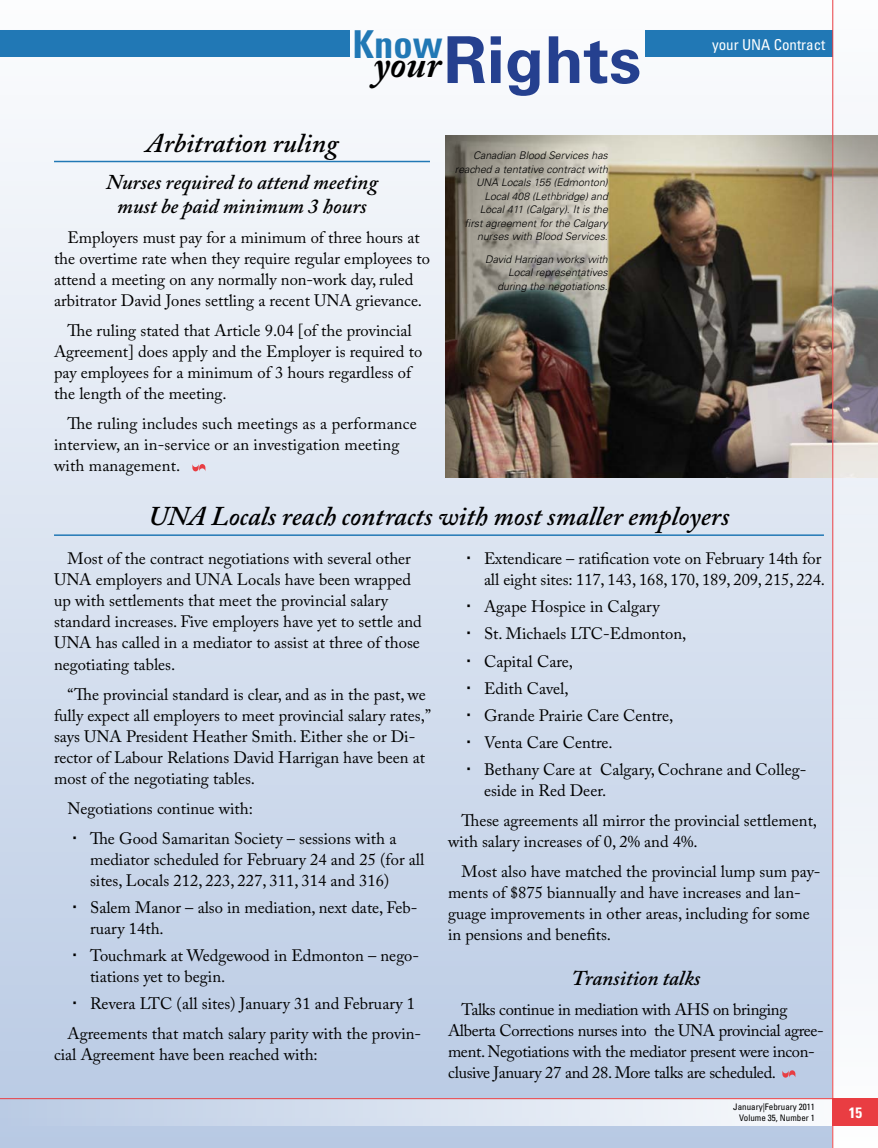
<style>
.page{position:relative;width:878px;height:1148px;background:#fff}
.page>*{position:absolute;margin:0;border:0;box-sizing:border-box;transform-origin:0 0}
.t1{font:700 64.65px "Univers";color:#25408f}
.t2{font:700 condensed 38.4px "Univers";color:#2178b5}
.t3{font:italic 600 27px "Adobe Caslon Pro";color:#000}
.t4{font:italic 600 21px/24px "Adobe Caslon Pro";color:#000;text-align:center}
.t5{font:16.5px/21px "Adobe Caslon Pro";color:#000}
.t6{font:16.5px/21px "Adobe Caslon Pro";letter-spacing:-.02em;color:#000}
.t7{font:condensed 15px "Univers";color:#fff}
.t8{font:700 condensed 15px "Univers";color:#fff}
.t9{font:italic 300 10.5px/13.5px "Univers";color:#000;text-align:right}
.t10{font:condensed 9px/10.8px "Univers";color:#000;text-align:right}
.s1{font-family:"Adobe Caslon Pro";font-style:italic;font-size:38.4px;color:#000}
</style>
<div class="page">
<div style="left:0;top:0;width:878px;height:1148px;background:linear-gradient(to bottom,#fcfdfd,#b8c9e3)"></div>
<hr style="left:54px;top:161px;width:376px;height:1px;background:#2178b5">
<svg style="left:192px;top:464px;width:13px;height:7px"></svg>
<hr style="left:54px;top:534px;width:770px;height:2px;background:#2178b5">
<svg style="left:782px;top:1070px;width:13px;height:7px"></svg>
<img style="left:445px;top:135px;width:387px;height:342px">
<div style="left:645px;top:30px;width:187px;height:27px;background:#2178b5"></div>
<div style="left:0;top:30px;width:349px;height:27px;background:#2178b5"></div>
<div style="left:0;top:1098px;width:878px;height:27px;background:linear-gradient(to right,#bacbe4,#fcfdfe)"></div>
<hr style="left:0;top:1098px;width:878px;height:1px;background:#e93d42">
<svg style="left:833px;top:0;width:45px;height:1148px"></svg>
<div style="left:832px;top:1098px;width:46px;height:27px;background:#e93d42"></div>
<hr style="left:832px;top:0;width:1px;height:1148px;background:#e93d42">
<h2 class="t2" style="left:353px;top:20px;width:91px">Know</h2>
<p class="t7" style="left:712px;top:35px;width:115px">your UNA Contract</p>
<h1 class="t1" style="left:373px;top:22px;width:269px"><span class="s1">your</span>Rights</h1>
<h3 class="t3" style="left:146px;top:127px;width:194px">Arbitration ruling</h3>
<p class="t4" style="left:106px;top:170px;width:273px">Nurses required to attend meeting must be paid minimum 3 hours</p>
<p class="t5" style="left:54px;top:227px;width:377px;text-indent:13px">Employers must pay for a minimum of three hours at the overtime rate when they require regular employees to attend a meeting on any normally non-work day, ruled arbitrator David Jones settling a recent UNA grievance.</p>
<p class="t5" style="left:54px;top:320px;width:369px;text-indent:13px">The ruling stated that Article 9.04 [of the provincial Agreement] does apply and the Employer is required to pay employees for a minimum of 3 hours regardless of the length of the meeting.</p>
<p class="t5" style="left:54px;top:413px;width:364px;text-indent:13px">The ruling includes such meetings as a performance interview, an in-service or an investigation meeting with management.</p>
<h3 class="t3" style="left:148px;top:500px;width:582px">UNA Locals reach contracts with most smaller employers</h3>
<p class="t5" style="left:54px;top:548px;width:369px;text-indent:13px">Most of the contract negotiations with several other UNA employers and UNA Locals have been wrapped up with settlements that meet the provincial salary standard increases. Five employers have yet to settle and UNA has called in a mediator to assist at three of those negotiating tables.</p>
<p class="t5" style="left:54px;top:683px;width:378px;text-indent:13px">“The provincial standard is clear, and as in the past, we fully expect all employers to meet provincial salary rates,” says UNA President Heather Smith. Either she or Di&shy;rector of Labour Relations David Harrigan have been at most of the negotiating tables.</p>
<p class="t5" style="left:90px;top:793px;width:308px;line-height:30px;text-indent:-23px">Negotiations continue with:<br>The Good Samaritan Society – sessions with a</p>
<p class="t5" style="left:90px;top:848px;width:336px">mediator scheduled for February 24 and 25 (for all sites, Locals 212, 223, 227, 311, 314 and 316)</p>
<p class="t5" style="left:90px;top:896px;width:329px">Salem Manor – also in mediation, next date, Feb&shy;ruary 14th.</p>
<p class="t5" style="left:90px;top:944px;width:330px">Touchmark at Wedgewood in Edmonton – nego&shy;tiations yet to begin.</p>
<p class="t5" style="left:68px;top:988px;width:355px;line-height:30px;text-indent:23px">Revera LTC (all sites) January 31 and February 1<br>Agreements that match salary parity with the provin-</p>
<p class="t5" style="left:54px;top:1043px;width:265px">cial Agreement have been reached with:</p>
<p class="t9" style="left:455px;top:149px;width:154px">Canadian Blood Services has reached a tentative contract with<br>UNA Locals 155 (Edmonton)<br>Local 408 (Lethbridge) and<br>Local 411 (Calgary). It is the<br>first agreement for the Calgary nurses with Blood Services.</p>
<p class="t9" style="left:485px;top:252px;width:124px">David Harrigan works with<br>Local representatives during the negotiations.</p>
<p class="t5" style="left:484px;top:548px;width:342px">Extendicare – ratification vote on February 14th for all eight sites: 117, 143, 168, 170, 189, 209, 215, 224.</p>
<p class="t5" style="left:484px;top:593px;width:324px;line-height:27px">Agape Hospice in Calgary<br>St. Michaels LTC-Edmonton,<br>Capital Care,<br>Edith Cavel,<br>Grande Prairie Care Centre,<br>Venta Care Centre.<br>Bethany Care at Calgary, Cochrane and Colleg-</p>
<p class="t5" style="left:461px;top:775px;width:357px;line-height:30px;text-indent:23px">eside in Red Deer.<br>These agreements all mirror the provincial settlement,</p>
<p class="t5" style="left:461px;top:826px;width:360px;line-height:30px;text-indent:-13px">with salary increases of 0, 2% and 4%.<br>Most also have matched the provincial lump sum pay-</p>
<p class="t5" style="left:448px;top:881px;width:363px">ments of $875 biannually and have increases and lan&shy;guage improvements in other areas, including for some in pensions and benefits.</p>
<p class="t4" style="left:571px;top:965px;width:131px">Transition talks</p>
<p class="t6" style="left:448px;top:998px;width:377px;text-indent:13px">Talks continue in mediation with AHS on bringing Alberta Corrections nurses into the UNA provincial agree&shy;ment. Negotiations with the mediator present were incon&shy;clusive January 27 and 28. More talks are scheduled.</p>
<p class="t10" style="left:733px;top:1101px;width:83px">January|February 2011<br>Volume 35, Number 1</p>
<p class="t8" style="left:848px;top:1103px;width:15px">15</p>
</div>
